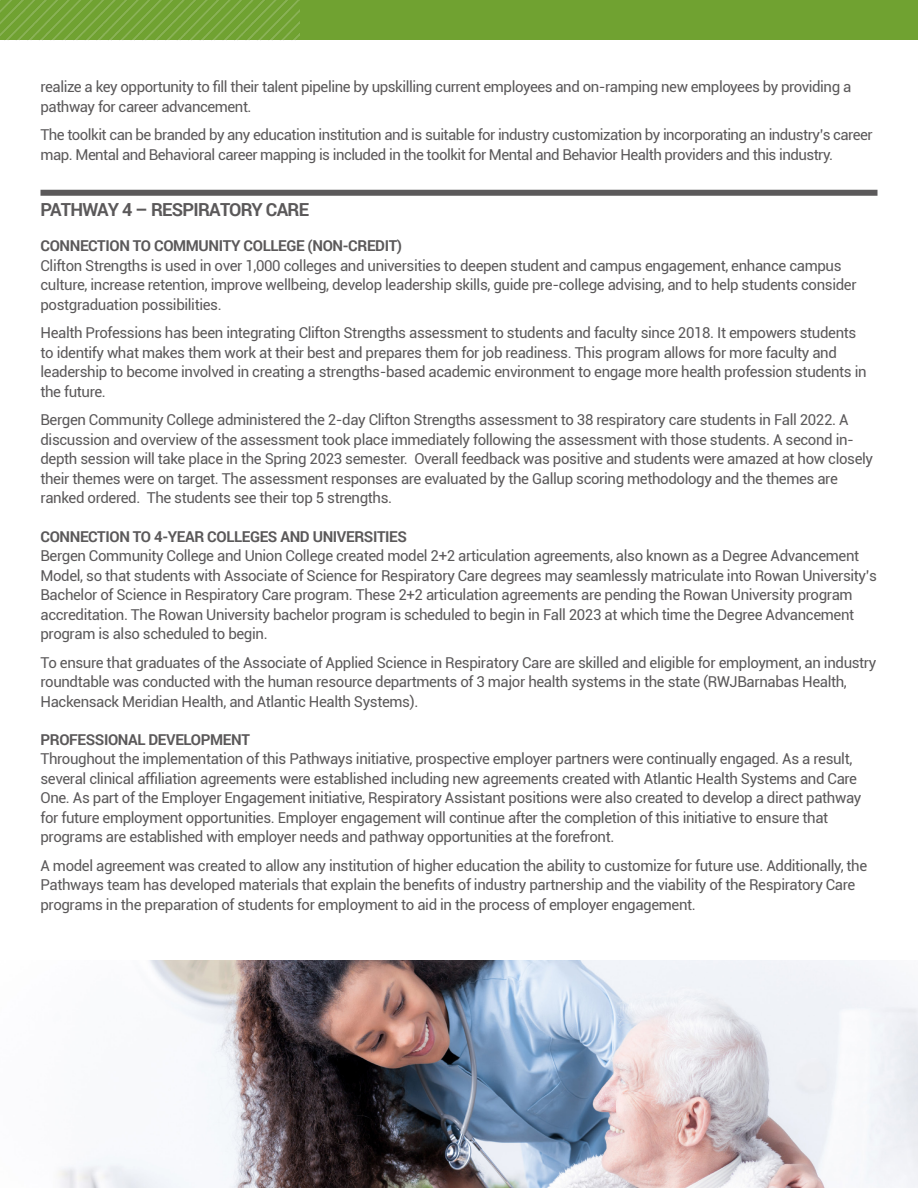
<style>
.page{position:relative;width:918px;height:1188px;background:#fff}
.page>*{position:absolute;margin:0;border:0;box-sizing:border-box;transform-origin:0 0}
.Sub_2{font:700 18px "Roboto";letter-spacing:-.04em;color:#5b595a}
.Body_1{font:15px/19.5px "Roboto";letter-spacing:-.025em;color:#5b595a}
.Sub_3{font:700 15px "Roboto";letter-spacing:-.025em;color:#5b595a}
</style>
<div class="page">
<div style="left:40px;top:190px;width:838px;height:6px;background:#5b595a"></div>
<img style="left:0;top:39px;width:300px;height:1px">
<div style="left:0;top:0;width:918px;height:39px;background:#70a231"></div>
<img style="left:58px;top:960px;width:860px;height:228px">
<p class="Body_1" style="left:40px;top:77px;width:812px">realize a key opportunity to fill their talent pipeline by upskilling current employees and on-ramping new employees by providing a pathway for career advancement.</p>
<p class="Body_1" style="left:40px;top:125px;width:834px">The toolkit can be branded by any education institution and is suitable for industry customization by incorporating an industry’s career map. Mental and Behavioral career mapping is included in the toolkit for Mental and Behavior Health providers and this industry.</p>
<p class="Sub_2" style="left:40px;top:197px;width:270px">PATHWAY 4 – RESPIRATORY CARE</p>
<p class="Sub_3" style="left:40px;top:235px;width:363px">CONNECTION TO COMMUNITY COLLEGE (NON-CREDIT)</p>
<p class="Body_1" style="left:40px;top:255px;width:818px">Clifton Strengths is used in over 1,000 colleges and universities to deepen student and campus engagement, enhance campus culture, increase retention, improve wellbeing, develop leadership skills, guide pre-college advising, and to help students consider postgraduation possibilities.</p>
<p class="Body_1" style="left:40px;top:323px;width:828px">Health Professions has been integrating Clifton Strengths assessment to students and faculty since 2018. It empowers students to identify what makes them work at their best and prepares them for job readiness. This program allows for more faculty and leadership to become involved in creating a strengths-based academic environment to engage more health profession students in the future.</p>
<p class="Body_1" style="left:40px;top:410px;width:834px">Bergen Community College administered the 2-day Clifton Strengths assessment to 38 respiratory care students in Fall 2022. A discussion and overview of the assessment took place immediately following the assessment with those students. A second in&shy;depth session will take place in the Spring 2023 semester. Overall feedback was positive and students were amazed at how closely their themes were on target. The assessment responses are evaluated by the Gallup scoring methodology and the themes are ranked ordered. The students see their top 5 strengths.</p>
<p class="Sub_3" style="left:40px;top:526px;width:368px">CONNECTION TO 4-YEAR COLLEGES AND UNIVERSITIES</p>
<p class="Body_1" style="left:40px;top:545px;width:838px">Bergen Community College and Union College created model 2+2 articulation agreements, also known as a Degree Advancement Model, so that students with Associate of Science for Respiratory Care degrees may seamlessly matriculate into Rowan University’s Bachelor of Science in Respiratory Care program. These 2+2 articulation agreements are pending the Rowan University program accreditation. The Rowan University bachelor program is scheduled to begin in Fall 2023 at which time the Degree Advancement program is also scheduled to begin.</p>
<p class="Body_1" style="left:40px;top:652px;width:838px">To ensure that graduates of the Associate of Applied Science in Respiratory Care are skilled and eligible for employment, an industry roundtable was conducted with the human resource departments of 3 major health systems in the state (RWJBarnabas Health,<br>Hackensack Meridian Health, and Atlantic Health Systems).</p>
<p class="Sub_3" style="left:40px;top:729px;width:211px">PROFESSIONAL DEVELOPMENT</p>
<p class="Body_1" style="left:40px;top:749px;width:822px">Throughout the implementation of this Pathways initiative, prospective employer partners were continually engaged. As a result, several clinical affiliation agreements were established including new agreements created with Atlantic Health Systems and Care One. As part of the Employer Engagement initiative, Respiratory Assistant positions were also created to develop a direct pathway for future employment opportunities. Employer engagement will continue after the completion of this initiative to ensure that programs are established with employer needs and pathway opportunities at the forefront.</p>
<p class="Body_1" style="left:40px;top:855px;width:828px">A model agreement was created to allow any institution of higher education the ability to customize for future use. Additionally, the<br>Pathways team has developed materials that explain the benefits of industry partnership and the viability of the Respiratory Care programs in the preparation of students for employment to aid in the process of employer engagement.</p>
</div>
